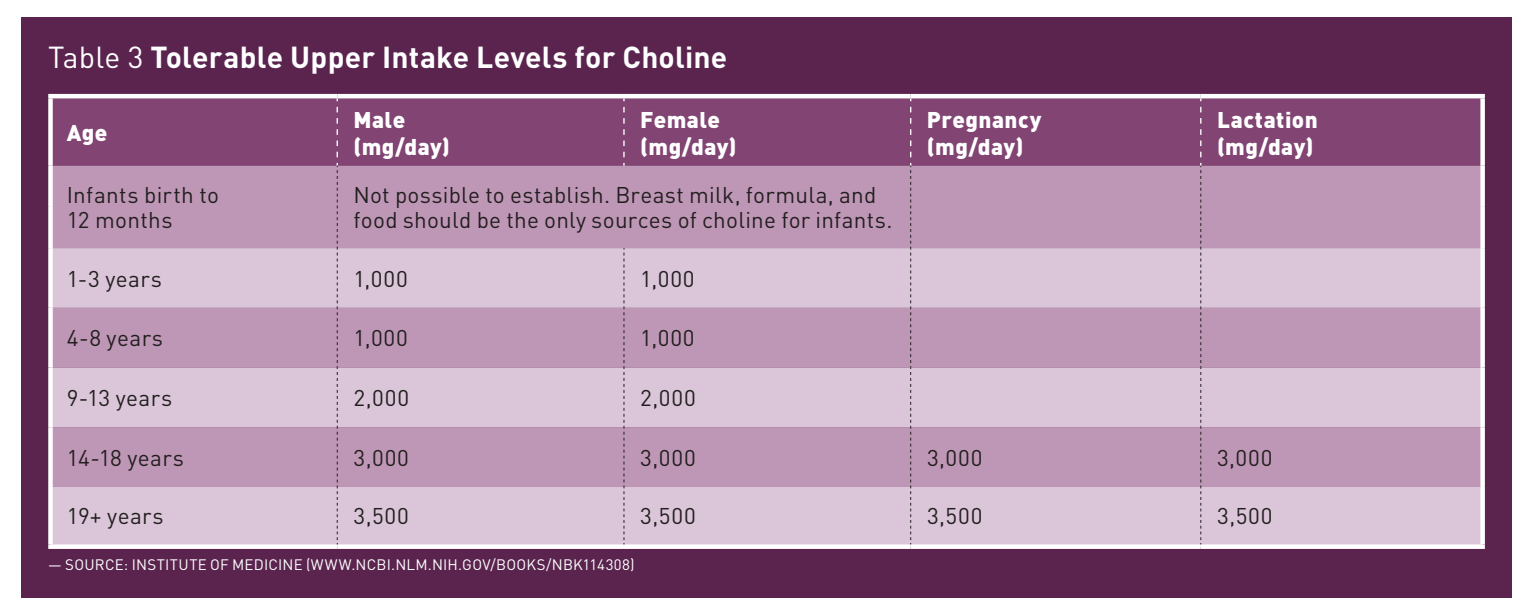
<style>
.page{position:relative;width:1532px;height:616px;background:#fff}
.page>*{position:absolute;margin:0;border:0;box-sizing:border-box;transform-origin:0 0}
.t1{font:700 30px "DIN";letter-spacing:.01em;color:#fff}
.t2{font:22.5px/25.5px "DIN";letter-spacing:.015em;color:#231f20}
.t3{font:900 22.5px/27px "DIN";letter-spacing:.02em;color:#fff}
.t4{font:15px "DIN";letter-spacing:.015em;color:#fff}
.s1{font-weight:400}
</style>
<div class="page">
<div style="left:21px;top:17px;width:1491px;height:580px;background:#5a244f"></div>
<div style="left:53px;top:98px;width:1427px;height:68px;background:#824473"></div>
<div style="left:53px;top:166px;width:1427px;height:82px;background:#bf97b6"></div>
<svg style="left:53px;top:248px;width:1427px;height:296px;background:#ceb2c9"></svg>
<hr style="left:48px;top:94px;width:289px;height:4px;background:#fff">
<div style="left:48px;top:98px;width:5px;height:68px;background:#fff"></div>
<hr style="left:337px;top:94px;width:287px;height:4px;background:#fff">
<hr style="left:624px;top:94px;width:287px;height:4px;background:#fff">
<hr style="left:911px;top:94px;width:290px;height:4px;background:#fff">
<hr style="left:1201px;top:94px;width:284px;height:4px;background:#fff">
<div style="left:1480px;top:98px;width:5px;height:68px;background:#fff"></div>
<div style="left:48px;top:166px;width:5px;height:41px;background:#fff"></div>
<div style="left:1480px;top:166px;width:5px;height:41px;background:#fff"></div>
<div style="left:48px;top:207px;width:5px;height:41px;background:#fff"></div>
<div style="left:1480px;top:207px;width:5px;height:41px;background:#fff"></div>
<div style="left:48px;top:248px;width:5px;height:60px;background:#fff"></div>
<div style="left:1480px;top:248px;width:5px;height:60px;background:#fff"></div>
<div style="left:48px;top:308px;width:5px;height:59px;background:#fff"></div>
<div style="left:1480px;top:308px;width:5px;height:59px;background:#fff"></div>
<div style="left:48px;top:367px;width:5px;height:60px;background:#fff"></div>
<div style="left:1480px;top:367px;width:5px;height:60px;background:#fff"></div>
<div style="left:48px;top:427px;width:5px;height:60px;background:#fff"></div>
<div style="left:1480px;top:427px;width:5px;height:60px;background:#fff"></div>
<div style="left:48px;top:487px;width:5px;height:57px;background:#fff"></div>
<div style="left:1480px;top:487px;width:5px;height:57px;background:#fff"></div>
<div style="left:48px;top:544px;width:289px;height:5px;background:#fff"></div>
<div style="left:337px;top:544px;width:287px;height:5px;background:#fff"></div>
<div style="left:624px;top:544px;width:287px;height:5px;background:#fff"></div>
<div style="left:911px;top:544px;width:290px;height:5px;background:#fff"></div>
<div style="left:1201px;top:544px;width:284px;height:5px;background:#fff"></div>
<svg style="left:337px;top:98px;width:1px;height:59px"></svg>
<svg style="left:623px;top:98px;width:2px;height:59px"></svg>
<svg style="left:910px;top:98px;width:1px;height:59px"></svg>
<svg style="left:1200px;top:98px;width:1px;height:59px"></svg>
<svg style="left:337px;top:163px;width:1px;height:381px"></svg>
<svg style="left:623px;top:248px;width:1px;height:296px"></svg>
<svg style="left:910px;top:163px;width:1px;height:381px"></svg>
<svg style="left:1200px;top:163px;width:1px;height:381px"></svg>
<h1 class="t1" style="left:48px;top:37px;width:681px"><span class="s1">Table 3</span> Tolerable Upper Intake Levels for Choline</h1>
<p class="t3" style="left:67px;top:119px;width:42px">Age</p>
<p class="t3" style="left:353px;top:105px;width:98px">Male (mg/day)</p>
<p class="t3" style="left:640px;top:105px;width:98px">Female (mg/day)</p>
<p class="t3" style="left:927px;top:105px;width:116px">Pregnancy (mg/day)</p>
<p class="t3" style="left:1217px;top:105px;width:102px">Lactation (mg/day)</p>
<p class="t2" style="left:67px;top:182px;width:154px">Infants birth to<br>12 months</p>
<p class="t2" style="left:353px;top:182px;width:540px">Not possible to establish. Breast milk, formula, and food should be the only sources of choline for infants.</p>
<p class="t2" style="left:67px;top:266px;width:97px">1-3 years</p>
<p class="t2" style="left:353px;top:266px;width:56px">1,000</p>
<p class="t2" style="left:640px;top:266px;width:56px">1,000</p>
<p class="t2" style="left:67px;top:326px;width:98px">4-8 years</p>
<p class="t2" style="left:353px;top:326px;width:56px">1,000</p>
<p class="t2" style="left:640px;top:326px;width:56px">1,000</p>
<p class="t2" style="left:67px;top:385px;width:107px">9-13 years</p>
<p class="t2" style="left:353px;top:385px;width:57px">2,000</p>
<p class="t2" style="left:640px;top:385px;width:57px">2,000</p>
<p class="t2" style="left:67px;top:445px;width:119px">14-18 years</p>
<p class="t2" style="left:353px;top:445px;width:57px">3,000</p>
<p class="t2" style="left:640px;top:445px;width:57px">3,000</p>
<p class="t2" style="left:927px;top:445px;width:57px">3,000</p>
<p class="t2" style="left:1217px;top:445px;width:57px">3,000</p>
<p class="t2" style="left:67px;top:503px;width:98px">19+ years</p>
<p class="t2" style="left:354px;top:503px;width:57px">3,500</p>
<p class="t2" style="left:640px;top:503px;width:57px">3,500</p>
<p class="t2" style="left:927px;top:503px;width:57px">3,500</p>
<p class="t2" style="left:1217px;top:503px;width:57px">3,500</p>
<p class="t4" style="left:48px;top:556px;width:588px">— SOURCE: INSTITUTE OF MEDICINE (WWW.NCBI.NLM.NIH.GOV/BOOKS/NBK114308)</p>
</div>
